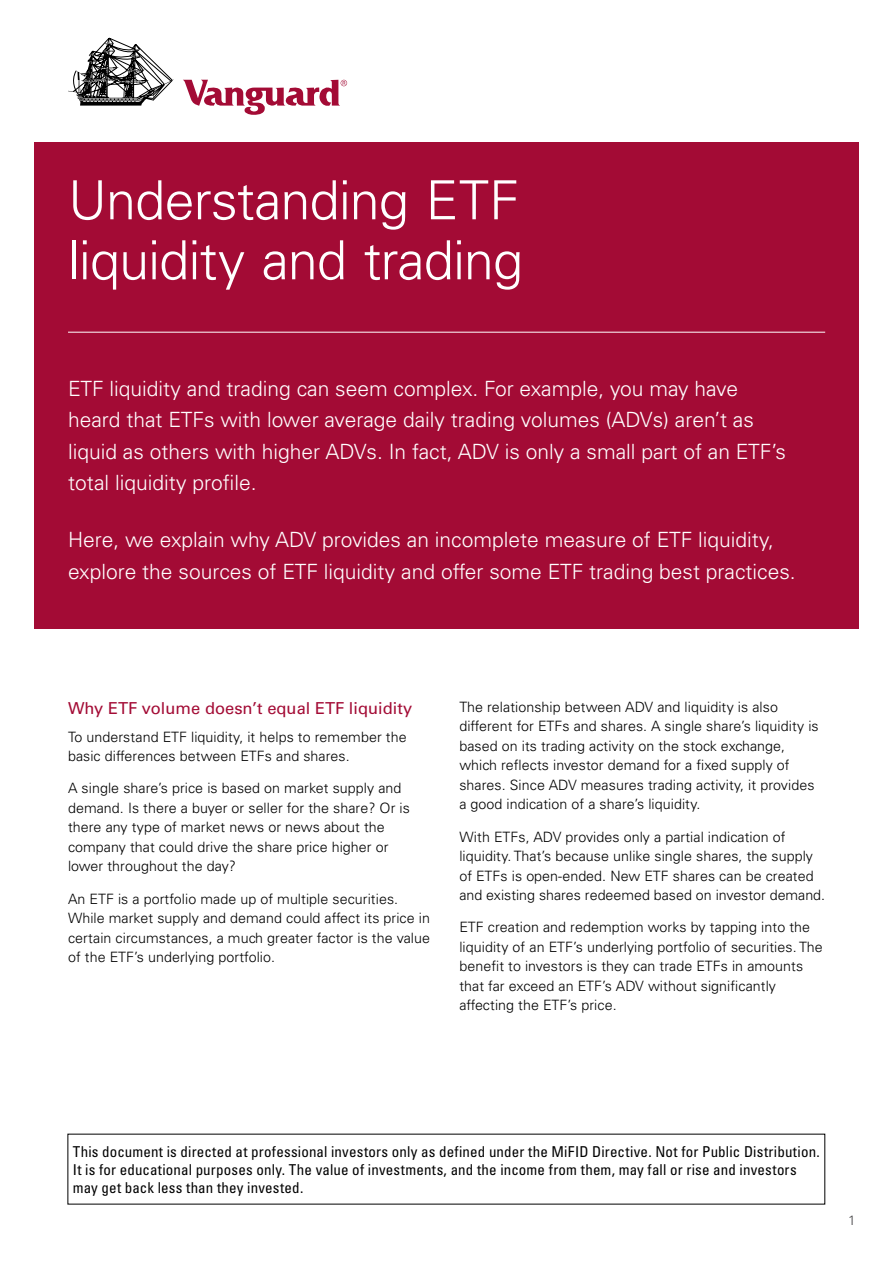
<style>
.page{position:relative;width:893px;height:1263px;background:#fff}
.page>*{position:absolute;margin:0;border:0;box-sizing:border-box;transform-origin:0 0}
.t1{font:300 54px/60px "Univers LT Std";letter-spacing:-.015em;color:#fff}
.t2{font:300 21px/31.5px "Univers LT Std";color:#fff}
.t3{font:16.5px "Univers LT Std";color:#a30b35}
.t4{font:condensed 15px/18px "Univers";letter-spacing:.01em;color:#000}
.t5{font:300 14.25px/19.5px "Univers LT Std";letter-spacing:.005em;color:#000}
.t6{font:300 13.5px "Univers LT Std";color:#414042}
</style>
<div class="page">
<svg style="left:68px;top:38px;width:106px;height:68px"></svg>
<svg style="left:183px;top:80px;width:164px;height:35px"></svg>
<div style="left:34px;top:142px;width:825px;height:486px;background:#a30b35"></div>
<hr style="left:68px;top:332px;width:757px;height:1px;background:#fff">
<h1 class="t1" style="left:68px;top:170px;width:457px">Understanding ETF liquidity and trading</h1>
<p class="t2" style="left:68px;top:373px;width:719px">ETF liquidity and trading can seem complex. For example, you may have heard that ETFs with lower average daily trading volumes (ADVs) aren’t as liquid as others with higher ADVs. In fact, ADV is only a small part of an ETF’s total liquidity profile.</p>
<h2 class="t2" style="left:68px;top:524px;width:729px">Here, we explain why ADV provides an incomplete measure of ETF liquidity, explore the sources of ETF liquidity and offer some ETF trading best practices.</h2>
<p class="t3" style="left:68px;top:698px;width:346px">Why ETF volume doesn’t equal ETF liquidity</p>
<p class="t5" style="left:68px;top:727px;width:340px">To understand ETF liquidity, it helps to remember the basic differences between ETFs and shares.</p>
<p class="t5" style="left:68px;top:778px;width:343px">A single share’s price is based on market supply and demand. Is there a buyer or seller for the share? Or is there any type of market news or news about the company that could drive the share price higher or lower throughout the day?</p>
<p class="t5" style="left:68px;top:889px;width:363px">An ETF is a portfolio made up of multiple securities.<br>While market supply and demand could affect its price in certain circumstances, a much greater factor is the value of the ETF’s underlying portfolio.</p>
<p class="t5" style="left:459px;top:697px;width:361px">The relationship between ADV and liquidity is also different for ETFs and shares. A single share’s liquidity is based on its trading activity on the stock exchange, which reflects investor demand for a fixed supply of shares. Since ADV measures trading activity, it provides a good indication of a share’s liquidity.</p>
<p class="t5" style="left:459px;top:827px;width:367px">With ETFs, ADV provides only a partial indication of liquidity. That’s because unlike single shares, the supply of ETFs is open-ended. New ETF shares can be created and existing shares redeemed based on investor demand.</p>
<p class="t5" style="left:459px;top:918px;width:365px">ETF creation and redemption works by tapping into the liquidity of an ETF’s underlying portfolio of securities. The benefit to investors is they can trade ETFs in amounts that far exceed an ETF’s ADV without significantly affecting the ETF’s price.</p>
<p class="t4" style="left:73px;top:1142px;width:749px">This document is directed at professional investors only as defined under the MiFID Directive. Not for Public Distribution.<br>It is for educational purposes only. The value of investments, and the income from them, may fall or rise and investors may get back less than they invested.</p>
<p class="t6" style="left:848px;top:1212px;width:9px">1</p>
</div>
